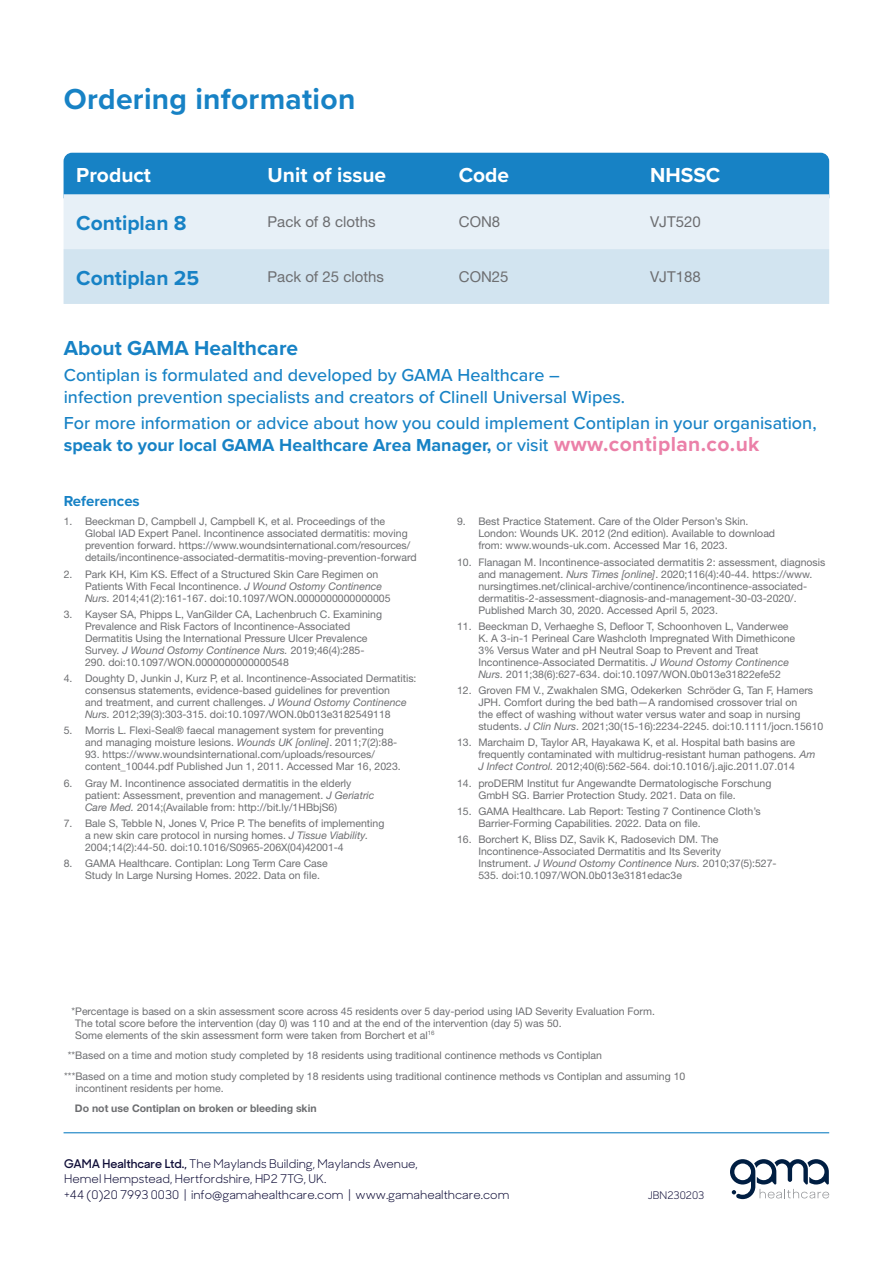
<style>
.page{position:relative;width:893px;height:1263px;background:#fff}
.page>*{position:absolute;margin:0;border:0;box-sizing:border-box;transform-origin:0 0}
.t1{font:700 30px "Proxima Nova";letter-spacing:.01em;color:#1782c5}
.t2{font:700 21px "Proxima Nova";color:#1782c5}
.t3{font:700 21px "Proxima Nova";color:#fff}
.t4{font:500 18px/21.8px "Proxima Nova";color:#1782c5}
.t5{font:15px "Helvetica Neue LT Pro";color:#6d6e71}
.t6{font:700 15px "Proxima Nova";color:#1782c5}
.t7{font:12px/15.8px "Sharp Sans Display No 1";color:#110f39}
.t8{font:10.5px/12px "Helvetica Neue LT Pro";color:#6d6e71}
.t9{font:700 10.5px "Helvetica Neue LT Pro";color:#6d6e71}
.t10{font:10.5px "Sharp Sans Display No 1";color:#110f39}
.s1{font-weight:700}
.s2{font-weight:700;font-size:21px;color:#eb80a8}
.s3{font-style:italic}
.s4{font-weight:600}
</style>
<div class="page">
<svg style="left:64px;top:153px;width:765px;height:151px;background:#a6cde6"></svg>
<hr style="left:64px;top:1132px;width:765px;height:1px;background:#1782c5">
<svg style="left:730px;top:1159px;width:99px;height:40px"></svg>
<h1 class="t1" style="left:64px;top:77px;width:293px">Ordering information</h1>
<h2 class="t3" style="left:76px;top:159px;width:76px">Product</h2>
<h2 class="t3" style="left:268px;top:159px;width:120px">Unit of issue</h2>
<h2 class="t3" style="left:459px;top:159px;width:52px">Code</h2>
<h2 class="t3" style="left:650px;top:159px;width:72px">NHSSC</h2>
<h2 class="t2" style="left:76px;top:207px;width:112px">Contiplan 8</h2>
<h3 class="t5" style="left:268px;top:212px;width:110px">Pack of 8 cloths</h3>
<h3 class="t5" style="left:459px;top:212px;width:43px">CON8</h3>
<h3 class="t5" style="left:650px;top:212px;width:52px">VJT520</h3>
<h2 class="t2" style="left:76px;top:262px;width:124px">Contiplan 25</h2>
<h3 class="t5" style="left:268px;top:267px;width:118px">Pack of 25 cloths</h3>
<h3 class="t5" style="left:459px;top:267px;width:51px">CON25</h3>
<h3 class="t5" style="left:650px;top:267px;width:52px">VJT188</h3>
<h2 class="t2" style="left:64px;top:333px;width:236px">About GAMA Healthcare</h2>
<h3 class="t4" style="left:64px;top:364px;width:563px">Contiplan is formulated and developed by GAMA Healthcare – infection prevention specialists and creators of Clinell Universal Wipes.</h3>
<h3 class="t4" style="left:64px;top:412px;width:754px">For more information or advice about how you could implement Contiplan in your organisation, <span class="s1">speak to your local GAMA Healthcare Area Manager,</span> or visit <span class="s2">www.contiplan.co.uk</span></h3>
<h3 class="t6" style="left:64px;top:490px;width:78px">References</h3>
<p class="t8" style="left:85px;top:515px;width:333px;text-indent:-21px">1. Beeckman D, Campbell J, Campbell K, et al. Proceedings of the Global IAD Expert Panel. Incontinence associated dermatitis: moving prevention forward. https://www.woundsinternational.com/resources/ details/incontinence-associated-dermatitis-moving-prevention-forward</p>
<p class="t8" style="left:85px;top:568px;width:307px;text-indent:-21px">2. Park KH, Kim KS. Effect of a Structured Skin Care Regimen on<br>Patients With Fecal Incontinence. <span class="s3">J Wound Ostomy Continence<br>Nurs.</span> 2014;41(2):161-167. doi:10.1097/WON.0000000000000005</p>
<p class="t8" style="left:85px;top:608px;width:298px;text-indent:-21px">3. Kayser SA, Phipps L, VanGilder CA, Lachenbruch C. Examining Prevalence and Risk Factors of Incontinence-Associated Dermatitis Using the International Pressure Ulcer Prevalence Survey. <span class="s3">J Wound Ostomy Continence Nurs.</span> 2019;46(4):285- 290. doi:10.1097/WON.0000000000000548</p>
<p class="t8" style="left:85px;top:672px;width:333px;text-indent:-21px">4. Doughty D, Junkin J, Kurz P, et al. Incontinence-Associated Dermatitis: consensus statements, evidence-based guidelines for prevention<br>and treatment, and current challenges. <span class="s3">J Wound Ostomy Continence Nurs.</span> 2012;39(3):303-315. doi:10.1097/WON.0b013e3182549118</p>
<p class="t8" style="left:85px;top:724px;width:314px;text-indent:-21px">5. Morris L. Flexi-Seal® faecal management system for preventing and managing moisture lesions. <span class="s3">Wounds UK [online]</span>. 2011;7(2):88-</p>
<p class="t8" style="left:85px;top:748px;width:317px">93. https://www.woundsinternational.com/uploads/resources/ content_10044.pdf Published Jun 1, 2011. Accessed Mar 16, 2023.</p>
<p class="t8" style="left:85px;top:777px;width:291px;text-indent:-21px">6. Gray M. Incontinence associated dermatitis in the elderly patient: Assessment, prevention and management. <span class="s3">J Geriatric<br>Care Med.</span> 2014;(Available from: http://bit.ly/1HBbjS6)</p>
<p class="t8" style="left:85px;top:817px;width:301px;text-indent:-21px">7. Bale S, Tebble N, Jones V, Price P. The benefits of implementing a new skin care protocol in nursing homes. <span class="s3">J Tissue Viability.<br></span>2004;14(2):44-50. doi:10.1016/S0965-206X(04)42001-4</p>
<p class="t8" style="left:85px;top:857px;width:244px;text-indent:-21px">8. GAMA Healthcare. Contiplan: Long Term Care Case<br>Study In Large Nursing Homes. 2022. Data on file.</p>
<p class="t8" style="left:478px;top:515px;width:298px;text-indent:-21px">9. Best Practice Statement. Care of the Older Person’s Skin.<br>London: Wounds UK. 2012 (2nd edition). Available to download from: www.wounds-uk.com. Accessed Mar 16, 2023.</p>
<p class="t8" style="left:478px;top:556px;width:348px;text-indent:-21px">10. Flanagan M. Incontinence-associated dermatitis 2: assessment, diagnosis and management. <span class="s3">Nurs Times [online]</span>. 2020;116(4):40-44. https://www. nursingtimes.net/clinical-archive/continence/incontinence-associated&shy;dermatitis-2-assessment-diagnosis-and-management-30-03-2020/.<br>Published March 30, 2020. Accessed April 5, 2023.</p>
<p class="t8" style="left:478px;top:620px;width:318px;text-indent:-21px">11. Beeckman D, Verhaeghe S, Defloor T, Schoonhoven L, Vanderwee K. A 3-in-1 Perineal Care Washcloth Impregnated With Dimethicone 3% Versus Water and pH Neutral Soap to Prevent and Treat Incontinence-Associated Dermatitis. <span class="s3">J Wound Ostomy Continence Nurs.</span> 2011;38(6):627-634. doi:10.1097/WON.0b013e31822efe52</p>
<p class="t8" style="left:478px;top:684px;width:346px;text-indent:-21px">12. Groven FM V., Zwakhalen SMG, Odekerken‐Schröder G, Tan F, Hamers JPH. Comfort during the bed bath—A randomised crossover trial on<br>the effect of washing without water versus water and soap in nursing students. <span class="s3">J Clin Nurs</span>. 2021;30(15-16):2234-2245. doi:10.1111/jocn.15610</p>
<p class="t8" style="left:478px;top:736px;width:338px;text-indent:-21px">13. Marchaim D, Taylor AR, Hayakawa K, et al. Hospital bath basins are frequently contaminated with multidrug-resistant human pathogens. <span class="s3">Am<br>J Infect Control.</span> 2012;40(6):562-564. doi:10.1016/j.ajic.2011.07.014</p>
<p class="t8" style="left:478px;top:777px;width:295px;text-indent:-21px">14. proDERM Institut fur Angewandte Dermatologische Forschung<br>GmbH SG. Barrier Protection Study. 2021. Data on file.</p>
<p class="t8" style="left:478px;top:805px;width:284px;text-indent:-21px">15. GAMA Healthcare. Lab Report: Testing 7 Continence Cloth’s<br>Barrier-Forming Capabilities. 2022. Data on file.</p>
<p class="t8" style="left:478px;top:833px;width:300px;text-indent:-21px">16. Borchert K, Bliss DZ, Savik K, Radosevich DM. The Incontinence-Associated Dermatitis and Its Severity Instrument. <span class="s3">J Wound Ostomy Continence Nurs.</span> 2010;37(5):527- 535. doi:10.1097/WON.0b013e3181edac3e</p>
<p class="t8" style="left:75px;top:1005px;width:581px;text-indent:-4px">*Percentage is based on a skin assessment score across 45 residents over 5 day-period using IAD Severity Evaluation Form.<br>The total score before the intervention (day 0) was 110 and at the end of the intervention (day 5) was 50.<br>Some elements of the skin assessment form were taken from Borchert et al<sup>16</sup></p>
<p class="t8" style="left:64px;top:1045px;width:623px;line-height:20.5px;text-indent:4px">**Based on a time and motion study completed by 18 residents using traditional continence methods vs Contiplan<br>***Based on a time and motion study completed by 18 residents using traditional continence methods vs Contiplan and assuming 10</p>
<p class="t8" style="left:75px;top:1082px;width:150px">incontinent residents per home.</p>
<p class="t9" style="left:75px;top:1102px;width:243px">Do not use Contiplan on broken or bleeding skin</p>
<p class="t7" style="left:64px;top:1154px;width:447px"><span class="s4">GAMA Healthcare Ltd.,</span> The Maylands Building, Maylands Avenue,<br>Hemel Hempstead, Hertfordshire, HP2 7TG, UK.<br>+44 (0)20 7993 0030 | info@gamahealthcare.com | www.gamahealthcare.com</p>
<p class="t10" style="left:648px;top:1187px;width:58px">JBN230203</p>
</div>
